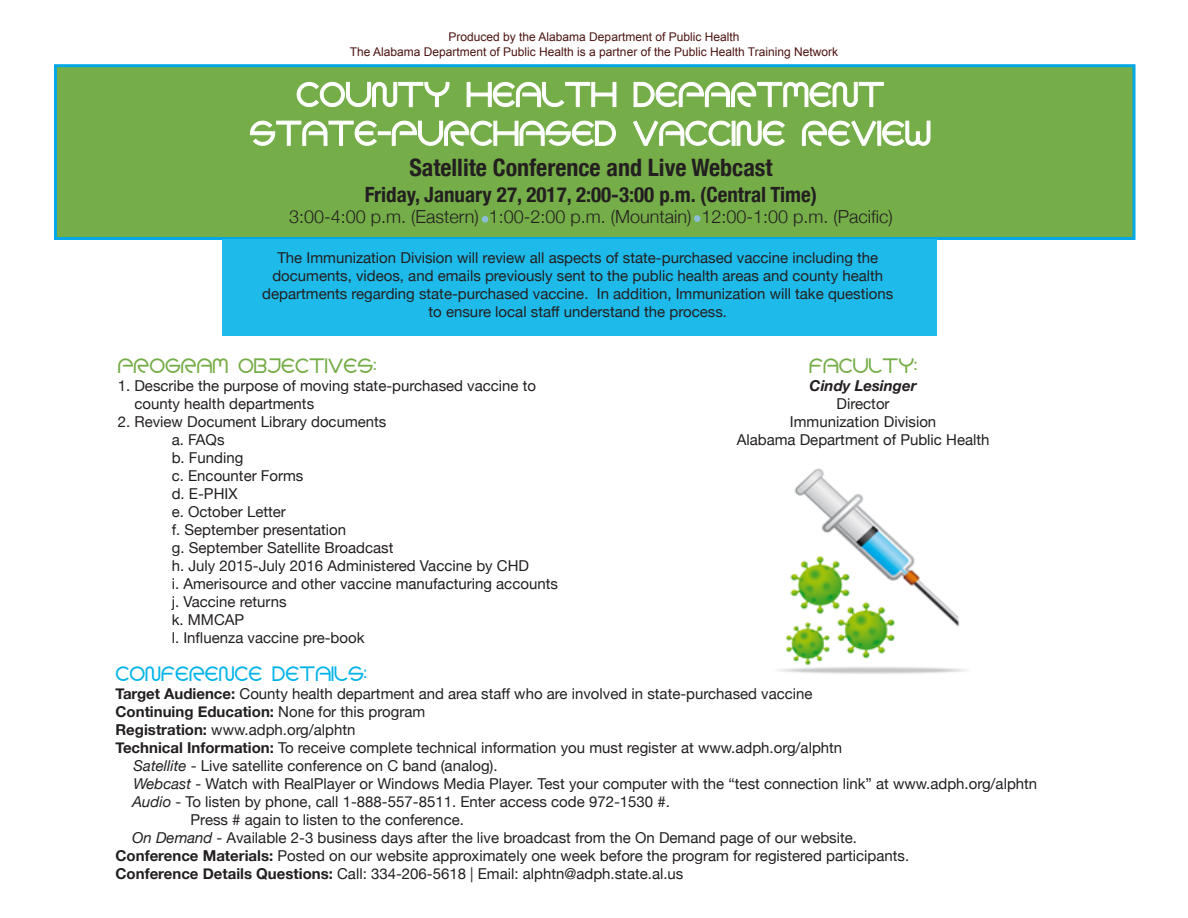
<style>
.page{position:relative;width:1188px;height:918px;background:#fff}
.page>*{position:absolute;margin:0;border:0;box-sizing:border-box;transform-origin:0 0}
.t1{font:700 condensed 24px "Helvetica Neue";color:#231f20}
.t2{font:700 condensed 21px "Helvetica Neue";color:#231f20}
.t3{font:19.5px "Gocalogotypebeta";color:#75ad48}
.t4{font:19.5px "Gocalogotypebeta";color:#03b3e8}
.t5{font:300 18px "Helvetica Neue";color:#231f20}
.t6{font:15px/18px "Helvetica Neue";color:#231f20}
.t7{font:700 15px "Helvetica Neue";color:#231f20}
.t8{font:italic 700 15px "Helvetica Neue";color:#231f20}
.t9{font:12px "Arial";color:#4c1511}
.s1{font-weight:700}
.s2{font-weight:400}
.s3{font-style:italic}
</style>
<div class="page">
<div style="left:56px;top:66px;width:1078px;height:172px;background:#75ad48"></div>
<div style="left:54px;top:64px;width:1082px;height:176px;border:3px solid #01a8e5"></div>
<div style="left:222px;top:239px;width:714px;height:96px;background:#1dbaea"></div>
<div style="left:482px;top:216px;width:6px;height:7px;background:#8dbed6;border-radius:50%"></div>
<div style="left:694px;top:215px;width:7px;height:7px;background:#8dbed6;border-radius:50%"></div>
<img style="left:778px;top:468px;width:189px;height:206px">
<svg style="left:297px;top:82px;width:587px;height:25px"></svg>
<svg style="left:250px;top:121px;width:680px;height:25px"></svg>
<p class="t9" style="left:449px;top:29px;width:292px">Produced by the Alabama Department of Public Health</p>
<p class="t9" style="left:350px;top:43px;width:490px">The Alabama Department of Public Health is a partner of the Public Health Training Network</p>
<p class="t1" style="left:409px;top:153px;width:365px">Satellite Conference and Live Webcast</p>
<p class="t2" style="left:365px;top:181px;width:454px">Friday, January 27, 2017, 2:00-3:00 p.m. (Central Time)</p>
<p class="t5" style="left:289px;top:206px;width:605px">3:00-4:00 p.m. (Eastern) 1:00-2:00 p.m. (Mountain) 12:00-1:00 p.m. (Pacific)</p>
<p class="t6" style="left:262px;top:248px;width:632px;text-align:center">The Immunization Division will review all aspects of state-purchased vaccine including the documents, videos, and emails previously sent to the public health areas and county health departments regarding state-purchased vaccine. In addition, Immunization will take questions to ensure local staff understand the process.</p>
<p class="t3" style="left:809px;top:354px;width:110px">FACULTY:</p>
<p class="t8" style="left:810px;top:376px;width:108px">Cindy Lesinger</p>
<p class="t6" style="left:837px;top:395px;width:55px">Director</p>
<p class="t6" style="left:790px;top:413px;width:148px">Immunization Division</p>
<p class="t6" style="left:737px;top:431px;width:254px">Alabama Department of Public Health</p>
<p class="t3" style="left:118px;top:354px;width:260px">PROGRAM OBJECTIVES:</p>
<p class="t6" style="left:134px;top:377px;width:403px;text-indent:-17px">1. Describe the purpose of moving state-purchased vaccine to county health departments</p>
<p class="t6" style="left:118px;top:413px;width:270px">2. Review Document Library documents</p>
<p class="t6" style="left:172px;top:431px;width:54px">a. FAQs</p>
<p class="t6" style="left:172px;top:449px;width:73px">b. Funding</p>
<p class="t6" style="left:172px;top:467px;width:133px">c. Encounter Forms</p>
<p class="t6" style="left:172px;top:485px;width:67px">d. E-PHIX</p>
<p class="t6" style="left:172px;top:503px;width:116px">e. October Letter</p>
<p class="t6" style="left:172px;top:521px;width:176px">f. September presentation</p>
<p class="t6" style="left:172px;top:539px;width:223px">g. September Satellite Broadcast</p>
<p class="t6" style="left:172px;top:557px;width:359px">h. July 2015-July 2016 Administered Vaccine by CHD</p>
<p class="t6" style="left:172px;top:575px;width:388px">i. Amerisource and other vaccine manufacturing accounts</p>
<p class="t6" style="left:172px;top:593px;width:117px">j. Vaccine returns</p>
<p class="t6" style="left:172px;top:611px;width:74px">k. MMCAP</p>
<p class="t6" style="left:172px;top:629px;width:194px">l. Influenza vaccine pre-book</p>
<p class="t4" style="left:116px;top:661px;width:61px">CONFERE</p>
<p class="t4" style="left:219px;top:661px;width:81px">NCE DETAILS</p>
<p class="t4" style="left:364px;top:661px;width:4px">:</p>
<p class="t6" style="left:116px;top:684px;width:699px"><span class="s1">Target Audience:</span> County health department and area staff who are involved in state-purchased vaccine</p>
<p class="t7" style="left:116px;top:702px;width:311px">Continuing Education: <span class="s2">None for this program</span></p>
<p class="t6" style="left:116px;top:720px;width:242px"><span class="s1">Registration:</span> www.adph.org/alphtn</p>
<p class="t6" style="left:116px;top:738px;width:728px"><span class="s1">Technical Information:</span> To receive complete technical information you must register at www.adph.org/alphtn</p>
<p class="t6" style="left:134px;top:756px;width:366px"><span class="s3">Satellite</span> - Live satellite conference on C band (analog).</p>
<p class="t6" style="left:134px;top:774px;width:905px"><span class="s3">Webcast</span> - Watch with RealPlayer or Windows Media Player. Test your computer with the “test connection link” at www.adph.org/alphtn</p>
<p class="t6" style="left:132px;top:792px;width:539px"><span class="s3">Audio</span> - To listen by phone, call 1-888-557-8511. Enter access code 972-1530 #.</p>
<p class="t6" style="left:191px;top:810px;width:275px">Press # again to listen to the conference.</p>
<p class="t6" style="left:132px;top:828px;width:726px"><span class="s3">On Demand</span> - Available 2-3 business days after the live broadcast from the On Demand page of our website.</p>
<p class="t6" style="left:116px;top:846px;width:795px"><span class="s1">Conference Materials:</span> Posted on our website approximately one week before the program for registered participants.<br><span class="s1">Conference Details Questions:</span> Call: 334-206-5618 | Email: alphtn@adph.state.al.us</p>
</div>
